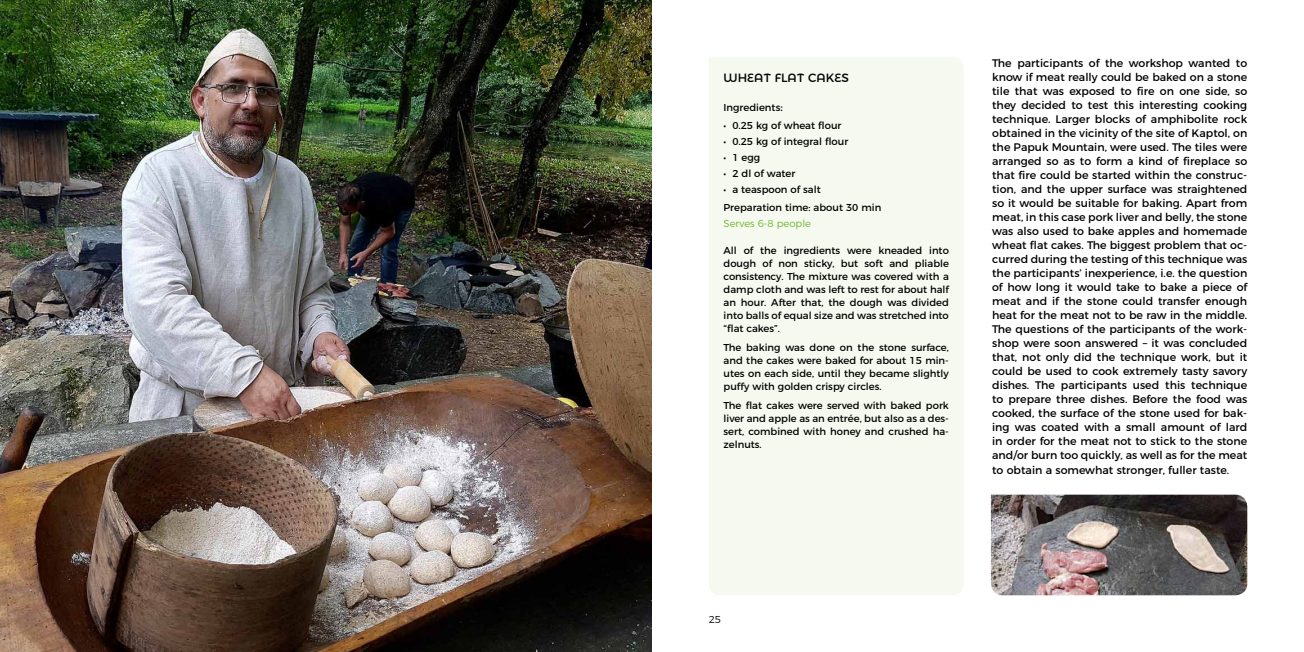
<style>
.page{position:relative;width:1304px;height:652px;background:#fff}
.page>*{position:absolute;margin:0;border:0;box-sizing:border-box;transform-origin:0 0}
.t1{font:12px "Montserrat Alternates";color:#000}
.t2{font:11px/14px "Montserrat";color:#000;text-align:justify}
.t3{font:10px/13px "Montserrat";color:#000;text-align:justify}
.t4{font:300 10px "Montserrat";color:#6cb52d}
.t5{font:300 10px "Montserrat Alternates";color:#000}
.s1{font-size:11px}
</style>
<div class="page">
<div style="left:709px;top:57px;width:255px;height:538px;background:#f5f9ef"></div>
<img style="left:0;top:0;width:652px;height:652px">
<img style="left:991px;top:495px;width:256px;height:100px">
<p class="t1" style="left:724px;top:69px;width:127px">WHEAT FLAT CAKES</p>
<p class="t3" style="left:724px;top:100px;width:61px">Ingredients<span class="s1">:</span></p>
<p class="t3" style="left:724px;top:118px;width:119px">• 0.25 kg of wheat flour</p>
<p class="t3" style="left:724px;top:134px;width:126px">• 0.25 kg of integral flour</p>
<p class="t3" style="left:724px;top:150px;width:38px">• 1 egg</p>
<p class="t3" style="left:724px;top:166px;width:73px">• 2 dl of water</p>
<p class="t3" style="left:724px;top:179px;width:159px;line-height:18.7px">• a teaspoon of salt<br>Preparation time: about 30 min</p>
<p class="t4" style="left:724px;top:216px;width:89px">Serves 6-8 people</p>
<p class="t3" style="left:724px;top:243px;width:227px">All of the ingredients were kneaded into dough of non sticky, but soft and pliable consistency. The mixture was covered with a damp cloth and was left to rest for about half an hour. After that, the dough was divided into balls of equal size and was stretched into “flat cakes”.</p>
<p class="t3" style="left:724px;top:340px;width:227px">The baking was done on the stone surface, and the cakes were baked for about 15 min&shy;utes on each side, until they became slightly puffy with golden crispy circles.</p>
<p class="t3" style="left:724px;top:398px;width:227px">The flat cakes were served with baked pork liver and apple as an entrée, but also as a des&shy;sert, combined with honey and crushed ha&shy;zelnuts.</p>
<p class="t2" style="left:992px;top:56px;width:257px">The participants of the workshop wanted to know if meat really could be baked on a stone tile that was exposed to fire on one side, so they decided to test this interesting cooking technique. Larger blocks of amphibolite rock obtained in the vicinity of the site of Kaptol, on the Papuk Mountain, were used. The tiles were arranged so as to form a kind of fireplace so that fire could be started within the construc&shy;tion, and the upper surface was straightened so it would be suitable for baking. Apart from meat, in this case pork liver and belly, the stone was also used to bake apples and homemade wheat flat cakes. The biggest problem that oc&shy;curred during the testing of this technique was the participants’ inexperience, i.e. the question of how long it would take to bake a piece of meat and if the stone could transfer enough heat for the meat not to be raw in the middle.<br>The questions of the participants of the work&shy;shop were soon answered – it was concluded that, not only did the technique work, but it could be used to cook extremely tasty savory dishes. The participants used this technique to prepare three dishes. Before the food was cooked, the surface of the stone used for bak&shy;ing was coated with a small amount of lard in order for the meat not to stick to the stone and/or burn too quickly, as well as for the meat</p>
<p class="t2" style="left:992px;top:463px;width:239px">to obtain a somewhat stronger, fuller taste.</p>
<p class="t5" style="left:709px;top:612px;width:14px">25</p>
</div>
